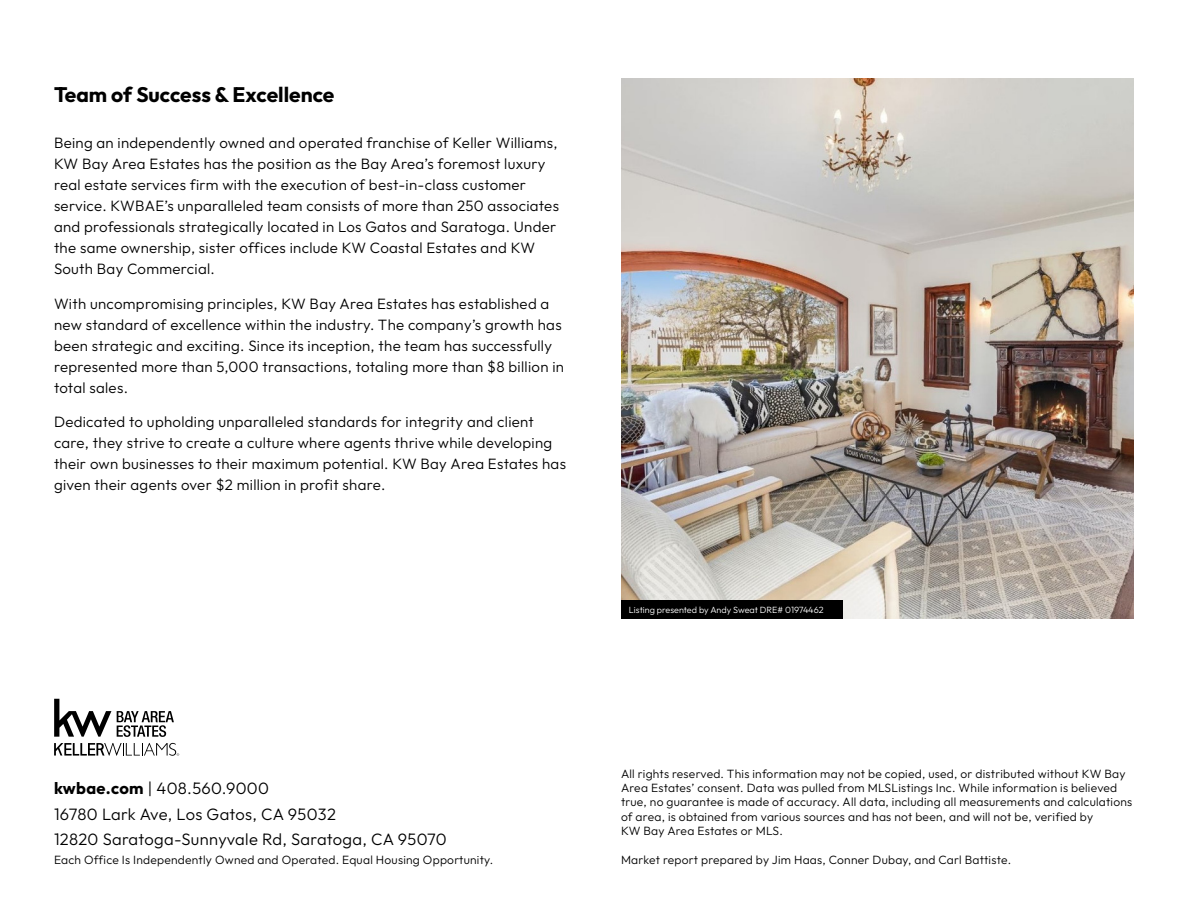
<style>
.page{position:relative;width:1188px;height:918px;background:#fff}
.page>*{position:absolute;margin:0;border:0;box-sizing:border-box;transform-origin:0 0}
.t1{font:700 21px "Outfit";color:#000}
.t2{font:300 16.5px "Outfit";letter-spacing:.02em;color:#000}
.t3{font:300 15px/21px "Outfit";letter-spacing:.02em;color:#000}
.t4{font:300 12px/14.4px "Outfit";letter-spacing:.02em;color:#000}
.t5{font:300 9px "Outfit";color:#fff}
.s1{font-weight:700}
</style>
<div class="page">
<img style="left:621px;top:78px;width:513px;height:541px">
<svg style="left:54px;top:743px;width:125px;height:13px"></svg>
<svg style="left:54px;top:699px;width:57px;height:38px"></svg>
<svg style="left:117px;top:711px;width:57px;height:26px"></svg>
<div style="left:621px;top:600px;width:221px;height:19px;background:#000"></div>
<h1 class="t1" style="left:54px;top:83px;width:282px">Team of Success &amp; Excellence</h1>
<p class="t3" style="left:54px;top:133px;width:507px">Being an independently owned and operated franchise of Keller Williams, KW Bay Area Estates has the position as the Bay Area’s foremost luxury real estate services firm with the execution of best-in-class customer service. KWBAE’s unparalleled team consists of more than 250 associates and professionals strategically located in Los Gatos and Saratoga. Under the same ownership, sister offices include KW Coastal Estates and KW South Bay Commercial.</p>
<p class="t3" style="left:54px;top:293px;width:512px">With uncompromising principles, KW Bay Area Estates has established a new standard of excellence within the industry. The company’s growth has been strategic and exciting. Since its inception, the team has successfully represented more than 5,000 transactions, totaling more than $8 billion in total sales.</p>
<p class="t3" style="left:54px;top:412px;width:514px">Dedicated to upholding unparalleled standards for integrity and client care, they strive to create a culture where agents thrive while developing their own businesses to their maximum potential. KW Bay Area Estates has given their agents over $2 million in profit share.</p>
<p class="t5" style="left:629px;top:605px;width:196px">Listing presented by Andy Sweat DRE# 01974462</p>
<p class="t2" style="left:54px;top:779px;width:216px"><span class="s1">kwbae.com</span> | 408.560.9000</p>
<p class="t2" style="left:54px;top:830px;width:394px">12820 Saratoga-Sunnyvale Rd, Saratoga, CA 95070</p>
<p class="t2" style="left:54px;top:805px;width:283px">16780 Lark Ave, Los Gatos, CA 95032</p>
<p class="t4" style="left:54px;top:853px;width:441px">Each Office Is Independently Owned and Operated. Equal Housing Opportunity.</p>
<p class="t4" style="left:621px;top:766px;width:513px">All rights reserved. This information may not be copied, used, or distributed without KW Bay Area Estates’ consent. Data was pulled from MLSListings Inc. While information is believed true, no guarantee is made of accuracy. All data, including all measurements and calculations of area, is obtained from various sources and has not been, and will not be, verified by<br>KW Bay Area Estates or MLS.</p>
<p class="t4" style="left:621px;top:853px;width:392px">Market report prepared by Jim Haas, Conner Dubay, and Carl Battiste.</p>
</div>
